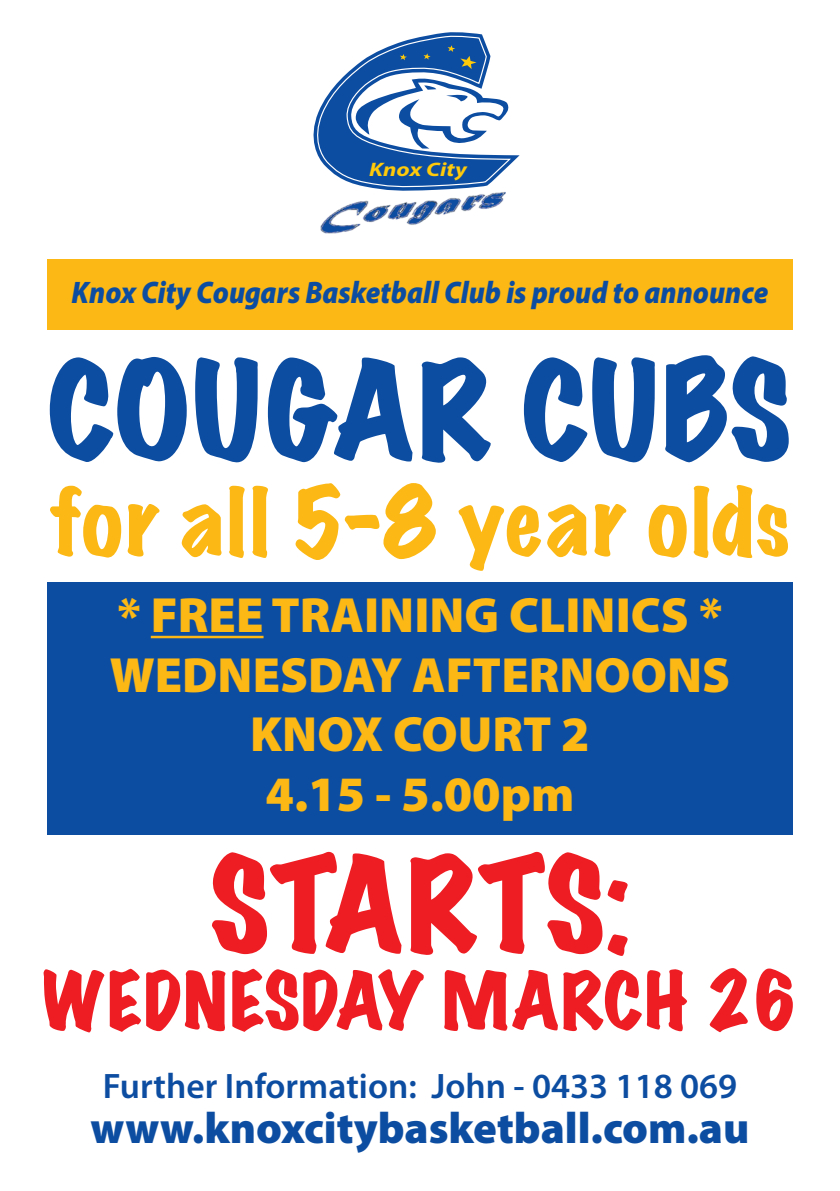
<style>
.page{position:relative;width:840px;height:1191px;background:#fff}
.page>*{position:absolute;margin:0;border:0;box-sizing:border-box;transform-origin:0 0}
.t1{font:expanded 122.2px "Marker Felt";color:#0d4da1}
.t2{font:expanded 117.8px "Marker Felt";color:#ee1d23}
.t3{font:expanded 83.8px "Marker Felt";letter-spacing:.04em;color:#fcb814}
.t4{font:expanded 71px "Marker Felt";letter-spacing:.02em;color:#ee1d23}
.t5{font:900 49.8px/59.6px "Myriad Pro";color:#fcb814;text-align:center}
.t6{font:900 44px "Myriad Pro";letter-spacing:.01em;color:#0d4da1}
.t7{font:600 35.6px "Myriad Pro";color:#0d4da1}
.t8{font:italic 900 31.2px "Myriad Pro";color:#0d4da1;scale:.9 1}
.t9{font:italic 700 19.6px "Myriad Pro";letter-spacing:.005em;color:#feca0a;scale:1.21 1}
</style>
<div class="page">
<div style="left:47px;top:582px;width:745px;height:253px;background:#0d4da1"></div>
<div style="left:47px;top:259px;width:745px;height:71px;background:#fcb814"></div>
<img style="left:320px;top:196px;width:184px;height:38px">
<svg style="left:313px;top:32px;width:204px;height:164px"></svg>
<hr style="left:151px;top:636px;width:112px;height:2px;background:#fcb814">
<p class="t9" style="left:369px;top:156px;width:82px">Knox City</p>
<p class="t8" style="left:72px;top:272px;width:775px">Knox City Cougars Basketball Club is proud to announce</p>
<h1 class="t1" style="left:48px;top:320px;width:744px">COUGAR CUBS</h1>
<h3 class="t3" style="left:50px;top:460px;width:740px">for all 5-8 year olds</h3>
<p class="t5" style="left:110px;top:583px;width:621px">* FREE TRAINING CLINICS *<br>WEDNESDAY AFTERNOONS<br>KNOX COURT 2<br>4.15 - 5.00pm</p>
<h2 class="t2" style="left:210px;top:818px;width:421px">STARTS:</h2>
<h3 class="t4" style="left:42px;top:948px;width:756px">WEDNESDAY MARCH 26</h3>
<p class="t7" style="left:103px;top:1063px;width:635px">Further Information: John - 0433 118 069</p>
<p class="t6" style="left:91px;top:1098px;width:660px">www.knoxcitybasketball.com.au</p>
</div>
